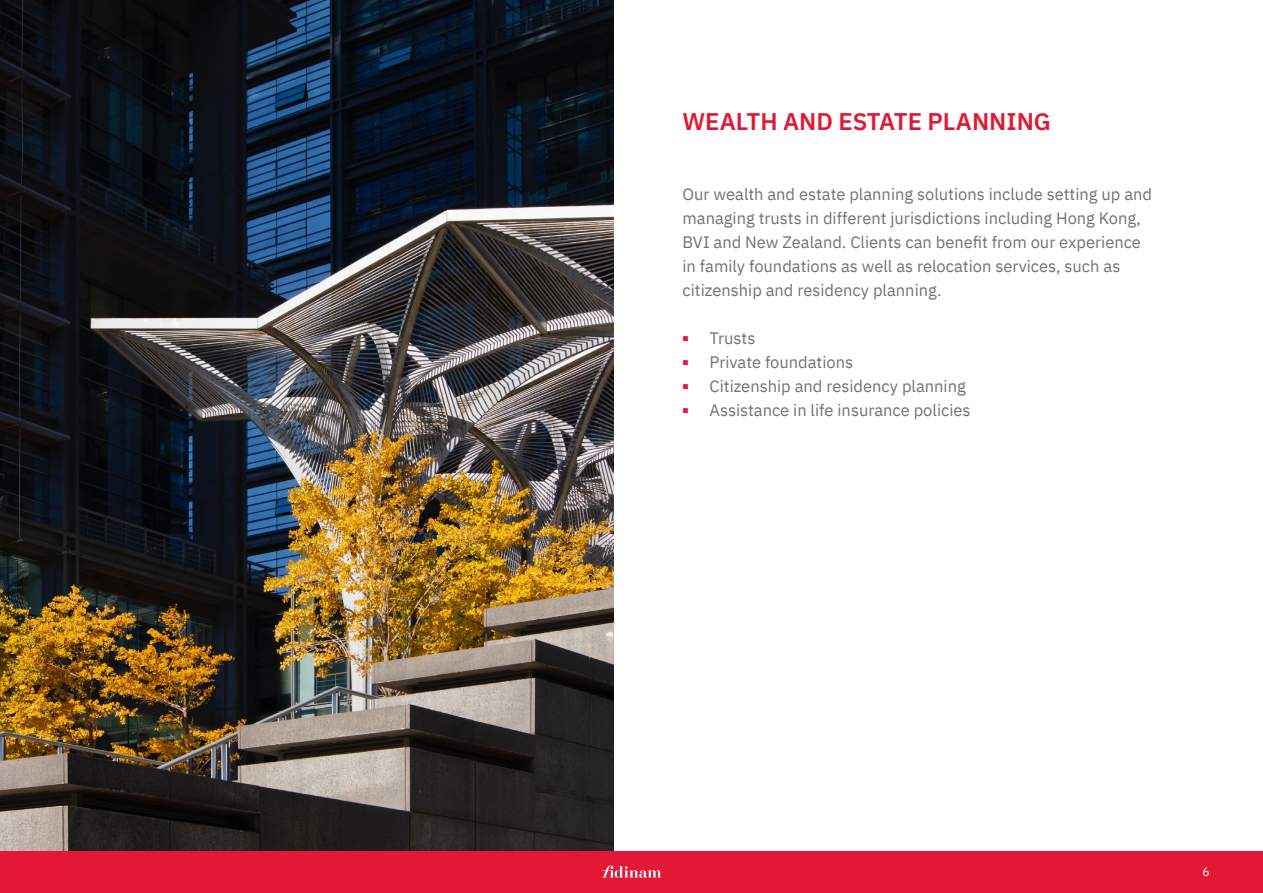
<style>
.page{position:relative;width:1263px;height:893px;background:#fff}
.page>*{position:absolute;margin:0;border:0;box-sizing:border-box;transform-origin:0 0}
.t1{font:600 24px "IBM Plex Sans";color:#e31837}
.t2{font:16.5px/24px "IBM Plex Sans";color:#717275}
.t3{font:12px "IBM Plex Sans";color:#fff}
</style>
<div class="page">
<img style="left:0;top:0;width:613px;height:851px">
<div style="left:0;top:851px;width:1263px;height:42px;background:#e31837"></div>
<svg style="left:602px;top:865px;width:59px;height:13px"></svg>
<h1 class="t1" style="left:682px;top:102px;width:370px">WEALTH AND ESTATE PLANNING</h1>
<p class="t2" style="left:682px;top:181px;width:471px">Our wealth and estate planning solutions include setting up and managing trusts in different jurisdictions including Hong Kong, BVI and New Zealand. Clients can benefit from our experience in family foundations as well as relocation services, such as citizenship and residency planning.</p>
<p class="t2" style="left:682px;top:325px;width:74px"><sup>■</sup> Trusts</p>
<p class="t2" style="left:682px;top:349px;width:172px"><sup>■</sup> Private foundations</p>
<p class="t2" style="left:682px;top:373px;width:285px"><sup>■</sup> Citizenship and residency planning</p>
<p class="t2" style="left:682px;top:397px;width:290px"><sup>■</sup> Assistance in life insurance policies</p>
<p class="t3" style="left:1202px;top:863px;width:9px">6</p>
</div>
